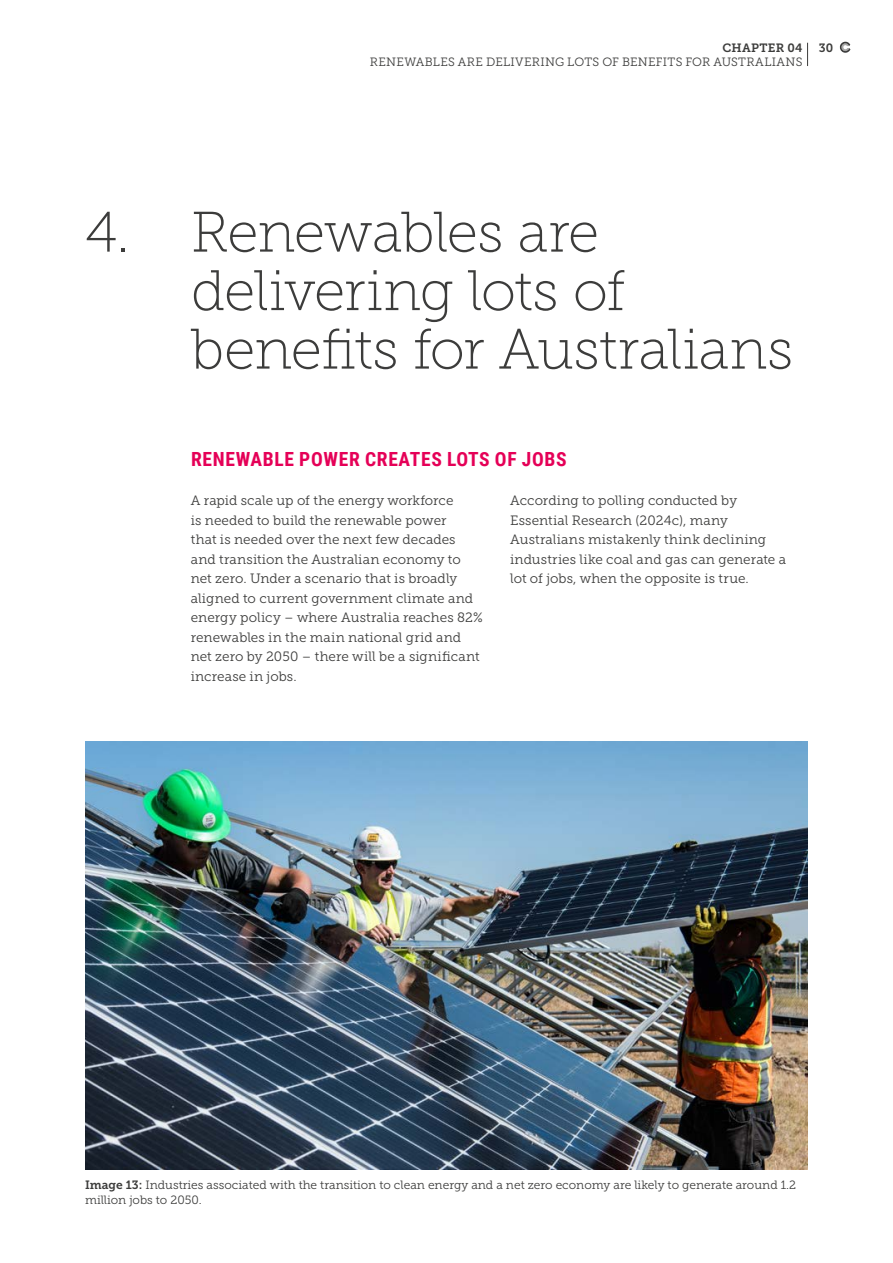
<style>
.page{position:relative;width:893px;height:1263px;background:#fff}
.page>*{position:absolute;margin:0;border:0;box-sizing:border-box;transform-origin:0 0}
.t1{font:57px/58.5px "Museo Slab 100";letter-spacing:-.015em;color:#3c3c3b}
.t2{font:700 19.5px "Roboto Condensed";letter-spacing:.035em;color:#e50057}
.t3{font:13.5px/19.5px "Museo Slab 300";letter-spacing:.005em;color:#3c3c3b}
.t4{font:12px/15px "Museo Slab 300";color:#3c3c3b}
.t5{font:12px "Museo Slab 300";letter-spacing:.02em;color:#3c3c3b}
.t6{font:12px "Museo Slab 700";letter-spacing:.02em;color:#3c3c3b}
.s1{font-family:"Museo Slab 700"}
</style>
<div class="page">
<svg style="left:807px;top:43px;width:1px;height:23px"></svg>
<img style="left:85px;top:741px;width:723px;height:428px">
<svg style="left:839px;top:42px;width:11px;height:11px"></svg>
<p class="t6" style="left:722px;top:41px;width:81px">CHAPTER 04</p>
<p class="t5" style="left:370px;top:55px;width:434px">RENEWABLES ARE DELIVERING LOTS OF BENEFITS FOR AUSTRALIANS</p>
<p class="t6" style="left:819px;top:41px;width:16px">30</p>
<h1 class="t1" style="left:191px;top:203px;width:604px;text-indent:-106px">4. Renewables are delivering lots of benefits for Australians</h1>
<h2 class="t2" style="left:191px;top:446px;width:377px">RENEWABLE POWER CREATES LOTS OF JOBS</h2>
<p class="t3" style="left:191px;top:491px;width:294px">A rapid scale up of the energy workforce<br>is needed to build the renewable power<br>that is needed over the next few decades and transition the Australian economy to net zero. Under a scenario that is broadly aligned to current government climate and energy policy – where Australia reaches 82% renewables in the main national grid and net zero by 2050 – there will be a significant increase in jobs.</p>
<p class="t3" style="left:510px;top:491px;width:278px">According to polling conducted by Essential Research (2024c), many Australians mistakenly think declining industries like coal and gas can generate a lot of jobs, when the opposite is true.</p>
<p class="t4" style="left:85px;top:1177px;width:712px"><span class="s1">Image 13:</span> Industries associated with the transition to clean energy and a net zero economy are likely to generate around 1.2 million jobs to 2050.</p>
</div>
